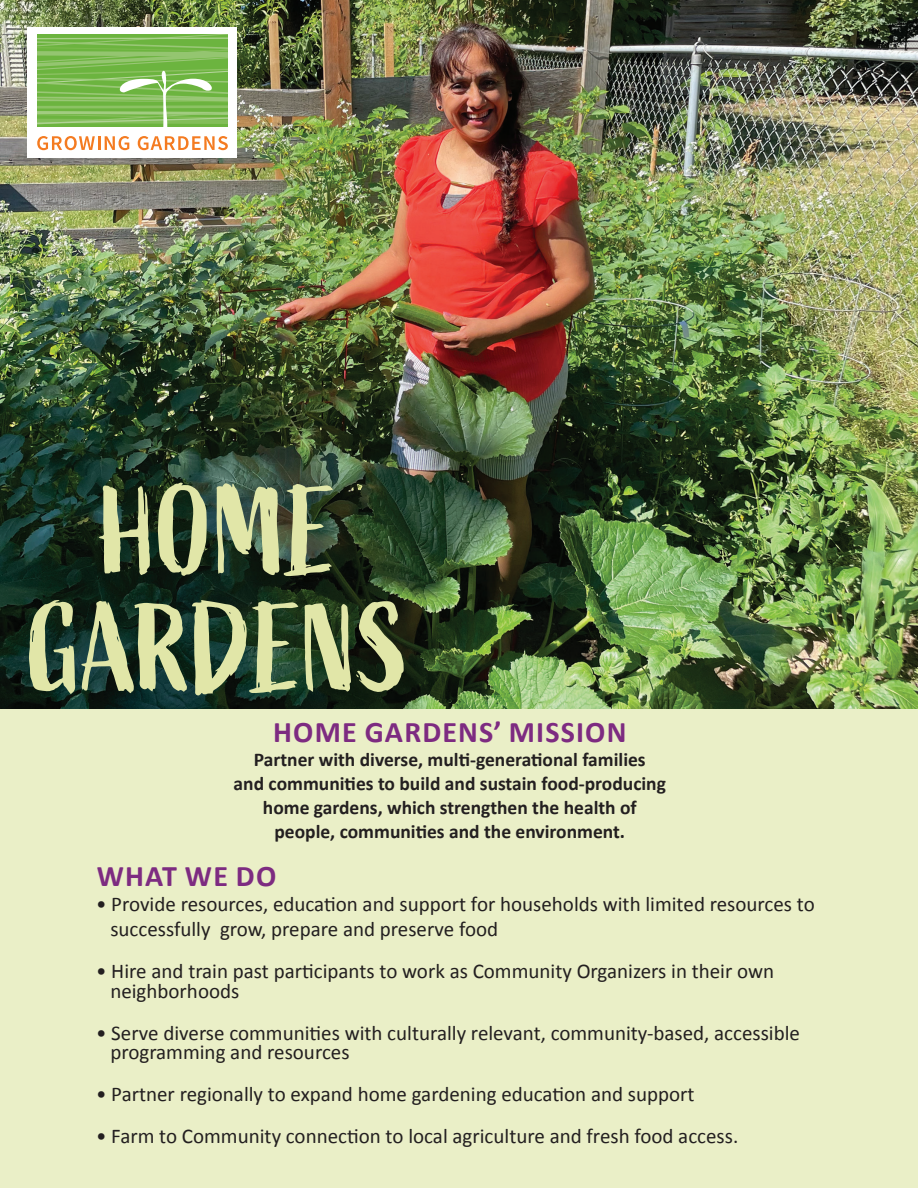
<style>
.page{position:relative;width:918px;height:1188px;background:#fff}
.page>*{position:absolute;margin:0;border:0;box-sizing:border-box;transform-origin:0 0}
.t1{font:700 30px "Calibri";letter-spacing:.04em;color:#7d2b81}
.t2{font:21px/19.5px "Calibri";color:#231f20}
.t3{font:700 19.5px/24px "Calibri";color:#231f20;text-align:center}
</style>
<div class="page">
<div style="left:0;top:704px;width:918px;height:484px;background:#eaefc7"></div>
<img style="left:0;top:0;width:918px;height:708px">
<svg style="left:29px;top:600px;width:375px;height:96px;background:#6c7d5b"></svg>
<svg style="left:99px;top:483px;width:234px;height:93px;background:#74825f"></svg>
<div style="left:27px;top:27px;width:210px;height:131px;background:#fff"></div>
<svg style="left:37px;top:34px;width:191px;height:93px;background:#81bd59"></svg>
<svg style="left:37px;top:136px;width:92px;height:14px"></svg>
<svg style="left:138px;top:136px;width:90px;height:14px"></svg>
<p class="t1" style="left:273px;top:713px;width:355px">HOME GARDENS’ MISSION</p>
<p class="t3" style="left:234px;top:748px;width:434px">Partner with diverse, multi-generational families<br>and communities to build and sustain food-producing home gardens, which strengthen the health of people, communities and the environment.</p>
<p class="t1" style="left:97px;top:857px;width:181px">WHAT WE DO</p>
<p class="t2" style="left:110px;top:892px;width:706px;line-height:25.2px;text-indent:-14px">• Provide resources, education and support for households with limited resources to successfully grow, prepare and preserve food</p>
<p class="t2" style="left:110px;top:962px;width:665px;text-indent:-14px">• Hire and train past participants to work as Community Organizers in their own neighborhoods</p>
<p class="t2" style="left:110px;top:1023px;width:691px;text-indent:-14px">• Serve diverse communities with culturally relevant, community-based, accessible programming and resources</p>
<p class="t2" style="left:96px;top:1085px;width:600px">• Partner regionally to expand home gardening education and support</p>
<p class="t2" style="left:96px;top:1127px;width:644px">• Farm to Community connection to local agriculture and fresh food access.</p>
</div>
